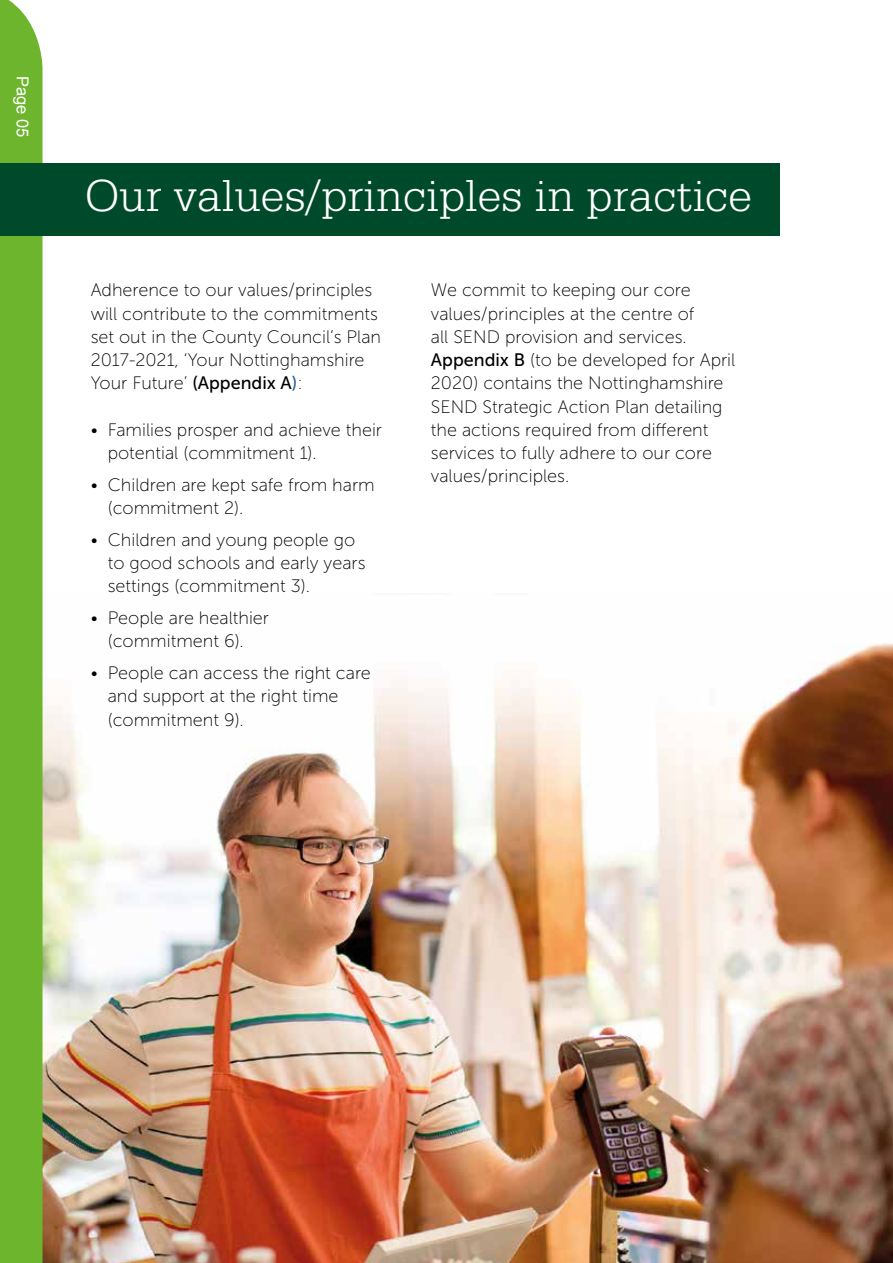
<style>
.page{position:relative;width:893px;height:1263px;background:#fff}
.page>*{position:absolute;margin:0;border:0;box-sizing:border-box;transform-origin:0 0}
.t1{font:300 48px "Serifa BT";color:#fff}
.t2{font:18px/23.2px "Museo Sans 100";color:#000}
.t3{font:16.5px "Arial";color:#fff}
.s1{font-family:"Museo Sans 500"}
.s2{font-family:"Museo Sans 500";color:#275b9b}
</style>
<div class="page">
<img style="left:43px;top:643px;width:850px;height:620px">
<div style="left:0;top:0;width:43px;height:1263px;background:#6cb52d"></div>
<div style="left:0;top:163px;width:780px;height:72px;background:#004a2c"></div>
<p class="t3" style="left:33px;top:76px;width:63px;rotate:90deg">Page 05</p>
<h1 class="t1" style="left:85px;top:167px;width:669px">Our values/principles in practice</h1>
<p class="t2" style="left:91px;top:279px;width:292px">Adherence to our values/principles will contribute to the commitments set out in the County Council’s Plan 2017-2021, ‘Your Nottinghamshire Your Future’ <span class="s1">(Appendix A</span><span class="s2">)</span>:</p>
<p class="t2" style="left:108px;top:418px;width:276px;text-indent:-17px">• Families prosper and achieve their potential (commitment 1).</p>
<p class="t2" style="left:108px;top:473px;width:268px;text-indent:-17px">• Children are kept safe from harm (commitment 2).</p>
<p class="t2" style="left:108px;top:528px;width:259px;text-indent:-17px">• Children and young people go to good schools and early years settings (commitment 3).</p>
<p class="t2" style="left:91px;top:606px;width:180px;text-align:center">• People are healthier (commitment 6).</p>
<p class="t2" style="left:108px;top:661px;width:265px;text-indent:-17px">• People can access the right care and support at the right time (commitment 9).</p>
<p class="t2" style="left:431px;top:279px;width:306px">We commit to keeping our core values/principles at the centre of<br>all SEND provision and services.<br><span class="s1">Appendix B</span> (to be developed for April 2020) contains the Nottinghamshire SEND Strategic Action Plan detailing the actions required from different services to fully adhere to our core values/principles.</p>
</div>
